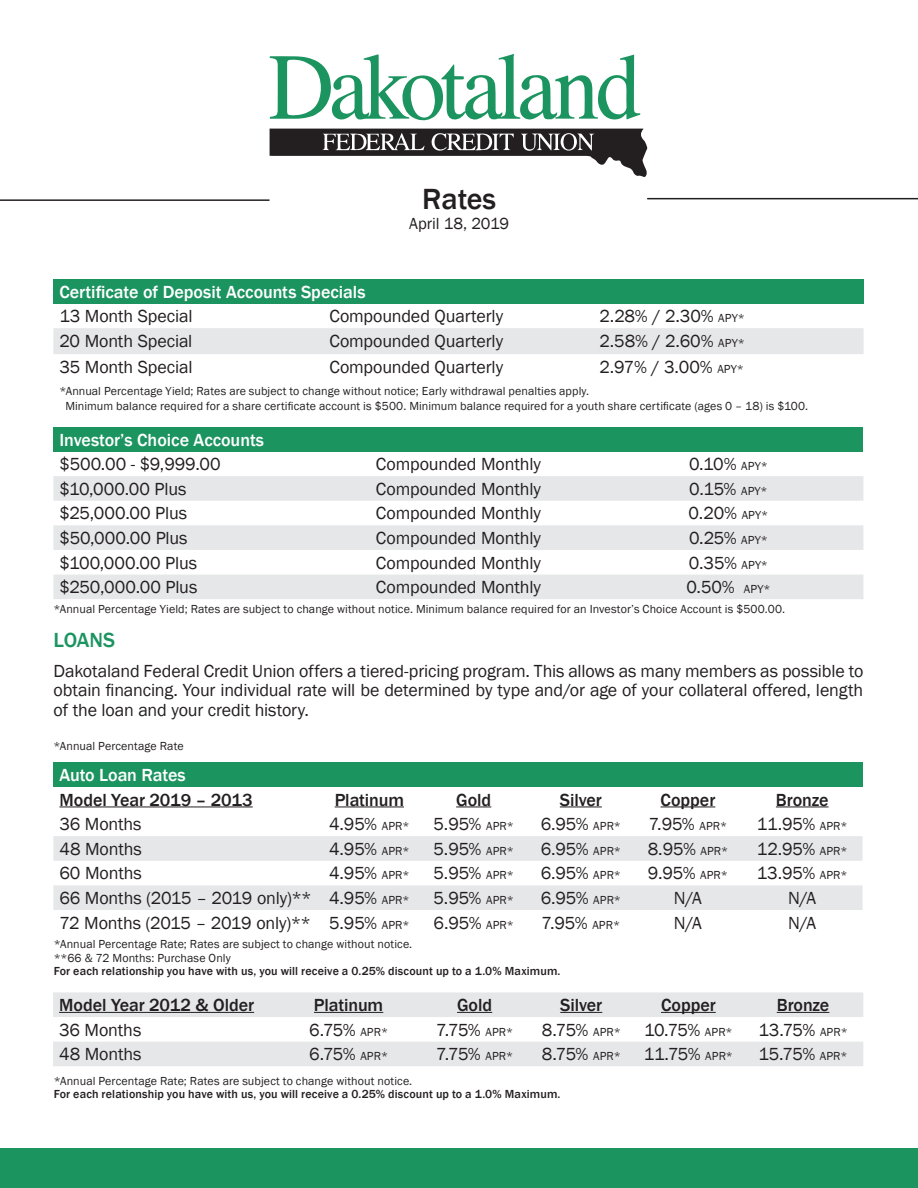
<style>
.page{position:relative;width:918px;height:1188px;background:#fff}
.page>*{position:absolute;margin:0;border:0;box-sizing:border-box;transform-origin:0 0}
.t1{font:500 30px "Franklin Gothic";color:#231f20}
.t2{font:500 21px "Franklin Gothic";letter-spacing:-.01em;color:#1c9460}
.t3{font:18px/19.5px "Franklin Gothic";letter-spacing:-.01em;color:#231f20;text-align:justify}
.t4{font:500 18px "Franklin Gothic";letter-spacing:-.005em;color:#231f20}
.t5{font:500 18px "Franklin Gothic";color:#fff}
.t6{font:16.5px "Franklin Gothic";letter-spacing:-.005em;color:#231f20}
.t7{font:12px "Franklin Gothic";letter-spacing:.01em;color:#231f20}
.t8{font:500 12px "Franklin Gothic";letter-spacing:.01em;color:#231f20}
.s1{font-size:12px}
</style>
<div class="page">
<svg style="left:270px;top:129px;width:377px;height:48px"></svg>
<svg style="left:270px;top:54px;width:370px;height:67px"></svg>
<hr style="left:0;top:199px;width:270px;height:2px;background:#231f20">
<hr style="left:647px;top:198px;width:271px;height:1px;background:#231f20">
<div style="left:0;top:1148px;width:918px;height:40px;background:#1c9460"></div>
<div style="left:53px;top:427px;width:810px;height:25px;background:#1c9460"></div>
<svg style="left:53px;top:476px;width:810px;height:123px;fill:#e6e7e9"></svg>
<div style="left:53px;top:762px;width:810px;height:25px;background:#1c9460"></div>
<svg style="left:53px;top:836px;width:810px;height:74px;fill:#e6e7e9"></svg>
<hr style="left:59px;top:807px;width:194px;height:1px;background:#231f20">
<hr style="left:335px;top:807px;width:69px;height:1px;background:#231f20">
<hr style="left:456px;top:807px;width:35px;height:1px;background:#231f20">
<hr style="left:560px;top:807px;width:42px;height:1px;background:#231f20">
<hr style="left:661px;top:807px;width:54px;height:1px;background:#231f20">
<hr style="left:776px;top:807px;width:53px;height:1px;background:#231f20">
<svg style="left:53px;top:992px;width:810px;height:74px;fill:#e6e7e9"></svg>
<hr style="left:59px;top:1012px;width:195px;height:1px;background:#231f20">
<hr style="left:314px;top:1012px;width:69px;height:1px;background:#231f20">
<hr style="left:457px;top:1012px;width:35px;height:1px;background:#231f20">
<hr style="left:560px;top:1012px;width:42px;height:1px;background:#231f20">
<hr style="left:661px;top:1012px;width:55px;height:1px;background:#231f20">
<hr style="left:777px;top:1012px;width:52px;height:1px;background:#231f20">
<div style="left:53px;top:279px;width:811px;height:25px;background:#1c9460"></div>
<div style="left:53px;top:328px;width:811px;height:26px;background:#e6e7e9"></div>
<p class="t1" style="left:422px;top:180px;width:76px">Rates</p>
<p class="t6" style="left:409px;top:213px;width:102px">April 18, 2019</p>
<p class="t5" style="left:59px;top:280px;width:308px">Certificate of Deposit Accounts Specials</p>
<p class="t3" style="left:59px;top:307px;width:135px">13 Month Special</p>
<p class="t3" style="left:329px;top:307px;width:175px">Compounded Quarterly</p>
<p class="t3" style="left:599px;top:307px;width:147px">2.28% / 2.30% <span class="s1">APY*</span></p>
<p class="t3" style="left:59px;top:331px;width:135px">20 Month Special</p>
<p class="t3" style="left:329px;top:331px;width:175px">Compounded Quarterly</p>
<p class="t3" style="left:599px;top:331px;width:147px">2.58% / 2.60% <span class="s1">APY*</span></p>
<p class="t3" style="left:59px;top:358px;width:135px">35 Month Special</p>
<p class="t3" style="left:329px;top:358px;width:175px">Compounded Quarterly</p>
<p class="t3" style="left:599px;top:358px;width:146px">2.97% / 3.00% <span class="s1">APY*</span></p>
<p class="t7" style="left:59px;top:383px;width:531px">*Annual Percentage Yield; Rates are subject to change without notice; Early withdrawal penalties apply.</p>
<p class="t7" style="left:65px;top:398px;width:744px">Minimum balance required for a share certificate account is $500. Minimum balance required for a youth share certificate (ages 0 – 18) is $100.</p>
<p class="t5" style="left:59px;top:428px;width:206px">Investor’s Choice Accounts</p>
<p class="t3" style="left:59px;top:455px;width:163px">$500.00 - $9,999.00</p>
<p class="t3" style="left:376px;top:455px;width:166px">Compounded Monthly</p>
<p class="t3" style="left:689px;top:455px;width:80px">0.10% <span class="s1">APY*</span></p>
<p class="t3" style="left:59px;top:479px;width:129px">$10,000.00 Plus</p>
<p class="t3" style="left:376px;top:479px;width:166px">Compounded Monthly</p>
<p class="t3" style="left:689px;top:479px;width:80px">0.15% <span class="s1">APY*</span></p>
<p class="t3" style="left:59px;top:504px;width:129px">$25,000.00 Plus</p>
<p class="t3" style="left:376px;top:504px;width:166px">Compounded Monthly</p>
<p class="t3" style="left:689px;top:504px;width:81px">0.20% <span class="s1">APY*</span></p>
<p class="t3" style="left:59px;top:529px;width:130px">$50,000.00 Plus</p>
<p class="t3" style="left:376px;top:529px;width:166px">Compounded Monthly</p>
<p class="t3" style="left:689px;top:529px;width:80px">0.25% <span class="s1">APY*</span></p>
<p class="t3" style="left:59px;top:553px;width:139px">$100,000.00 Plus</p>
<p class="t3" style="left:376px;top:553px;width:166px">Compounded Monthly</p>
<p class="t3" style="left:689px;top:553px;width:81px">0.35% <span class="s1">APY*</span></p>
<p class="t3" style="left:59px;top:578px;width:139px">$250,000.00 Plus</p>
<p class="t3" style="left:376px;top:578px;width:166px">Compounded Monthly</p>
<p class="t3" style="left:686px;top:578px;width:86px">0.50% <span class="s1">APY*</span></p>
<p class="t7" style="left:53px;top:601px;width:733px">*Annual Percentage Yield; Rates are subject to change without notice. Minimum balance required for an Investor’s Choice Account is $500.00.</p>
<p class="t2" style="left:54px;top:627px;width:63px">LOANS</p>
<p class="t3" style="left:54px;top:662px;width:811px">Dakotaland Federal Credit Union offers a tiered-pricing program. This allows as many members as possible to obtain financing. Your individual rate will be determined by type and/or age of your collateral offered, length of the loan and your credit history.</p>
<p class="t7" style="left:54px;top:739px;width:132px">*Annual Percentage Rate</p>
<p class="t5" style="left:59px;top:764px;width:128px">Auto Loan Rates</p>
<p class="t4" style="left:59px;top:788px;width:195px">Model Year 2019 – 2013</p>
<p class="t4" style="left:335px;top:788px;width:71px">Platinum</p>
<p class="t4" style="left:456px;top:788px;width:37px">Gold</p>
<p class="t4" style="left:560px;top:788px;width:44px">Silver</p>
<p class="t4" style="left:661px;top:788px;width:56px">Copper</p>
<p class="t4" style="left:776px;top:788px;width:54px">Bronze</p>
<p class="t3" style="left:59px;top:815px;width:84px">36 Months</p>
<p class="t3" style="left:329px;top:815px;width:82px">4.95% <span class="s1">APR*</span></p>
<p class="t3" style="left:434px;top:815px;width:82px">5.95% <span class="s1">APR*</span></p>
<p class="t3" style="left:541px;top:815px;width:82px">6.95% <span class="s1">APR*</span></p>
<p class="t3" style="left:649px;top:815px;width:80px">7.95% <span class="s1">APR*</span></p>
<p class="t3" style="left:757px;top:815px;width:92px">11.95% <span class="s1">APR*</span></p>
<p class="t3" style="left:59px;top:839px;width:84px">48 Months</p>
<p class="t3" style="left:329px;top:839px;width:82px">4.95% <span class="s1">APR*</span></p>
<p class="t3" style="left:434px;top:839px;width:82px">5.95% <span class="s1">APR*</span></p>
<p class="t3" style="left:541px;top:839px;width:82px">6.95% <span class="s1">APR*</span></p>
<p class="t3" style="left:648px;top:839px;width:82px">8.95% <span class="s1">APR*</span></p>
<p class="t3" style="left:757px;top:839px;width:92px">12.95% <span class="s1">APR*</span></p>
<p class="t3" style="left:59px;top:864px;width:84px">60 Months</p>
<p class="t3" style="left:329px;top:864px;width:82px">4.95% <span class="s1">APR*</span></p>
<p class="t3" style="left:434px;top:864px;width:82px">5.95% <span class="s1">APR*</span></p>
<p class="t3" style="left:541px;top:864px;width:82px">6.95% <span class="s1">APR*</span></p>
<p class="t3" style="left:648px;top:864px;width:81px">9.95% <span class="s1">APR*</span></p>
<p class="t3" style="left:757px;top:864px;width:92px">13.95% <span class="s1">APR*</span></p>
<p class="t3" style="left:59px;top:889px;width:254px">66 Months (2015 – 2019 only)**</p>
<p class="t3" style="left:329px;top:889px;width:82px">4.95% <span class="s1">APR*</span></p>
<p class="t3" style="left:434px;top:889px;width:82px">5.95% <span class="s1">APR*</span></p>
<p class="t3" style="left:541px;top:889px;width:82px">6.95% <span class="s1">APR*</span></p>
<p class="t3" style="left:674px;top:889px;width:30px">N/A</p>
<p class="t3" style="left:788px;top:889px;width:30px">N/A</p>
<p class="t3" style="left:59px;top:913px;width:253px">72 Months (2015 – 2019 only)**</p>
<p class="t3" style="left:329px;top:913px;width:82px">5.95% <span class="s1">APR*</span></p>
<p class="t3" style="left:434px;top:913px;width:82px">6.95% <span class="s1">APR*</span></p>
<p class="t3" style="left:542px;top:913px;width:80px">7.95% <span class="s1">APR*</span></p>
<p class="t3" style="left:674px;top:913px;width:30px">N/A</p>
<p class="t3" style="left:788px;top:913px;width:30px">N/A</p>
<p class="t7" style="left:54px;top:937px;width:360px">*Annual Percentage Rate; Rates are subject to change without notice.</p>
<p class="t7" style="left:54px;top:950px;width:179px">**66 &amp; 72 Months: Purchase Only</p>
<p class="t8" style="left:54px;top:964px;width:508px">For each relationship you have with us, you will receive a 0.25% discount up to a 1.0% Maximum.</p>
<p class="t4" style="left:59px;top:994px;width:196px">Model Year 2012 &amp; Older</p>
<p class="t4" style="left:314px;top:994px;width:71px">Platinum</p>
<p class="t4" style="left:457px;top:994px;width:37px">Gold</p>
<p class="t4" style="left:560px;top:994px;width:44px">Silver</p>
<p class="t4" style="left:661px;top:994px;width:56px">Copper</p>
<p class="t4" style="left:777px;top:994px;width:54px">Bronze</p>
<p class="t3" style="left:59px;top:1020px;width:84px">36 Months</p>
<p class="t3" style="left:309px;top:1020px;width:80px">6.75% <span class="s1">APR*</span></p>
<p class="t3" style="left:436px;top:1020px;width:78px">7.75% <span class="s1">APR*</span></p>
<p class="t3" style="left:542px;top:1020px;width:80px">8.75% <span class="s1">APR*</span></p>
<p class="t3" style="left:644px;top:1020px;width:90px">10.75% <span class="s1">APR*</span></p>
<p class="t3" style="left:758px;top:1020px;width:91px">13.75% <span class="s1">APR*</span></p>
<p class="t3" style="left:59px;top:1045px;width:84px">48 Months</p>
<p class="t3" style="left:309px;top:1045px;width:80px">6.75% <span class="s1">APR*</span></p>
<p class="t3" style="left:436px;top:1045px;width:78px">7.75% <span class="s1">APR*</span></p>
<p class="t3" style="left:542px;top:1045px;width:80px">8.75% <span class="s1">APR*</span></p>
<p class="t3" style="left:644px;top:1045px;width:91px">11.75% <span class="s1">APR*</span></p>
<p class="t3" style="left:759px;top:1045px;width:91px">15.75% <span class="s1">APR*</span></p>
<p class="t7" style="left:54px;top:1073px;width:360px">*Annual Percentage Rate; Rates are subject to change without notice.</p>
<p class="t8" style="left:54px;top:1087px;width:508px">For each relationship you have with us, you will receive a 0.25% discount up to a 1.0% Maximum.</p>
</div>
